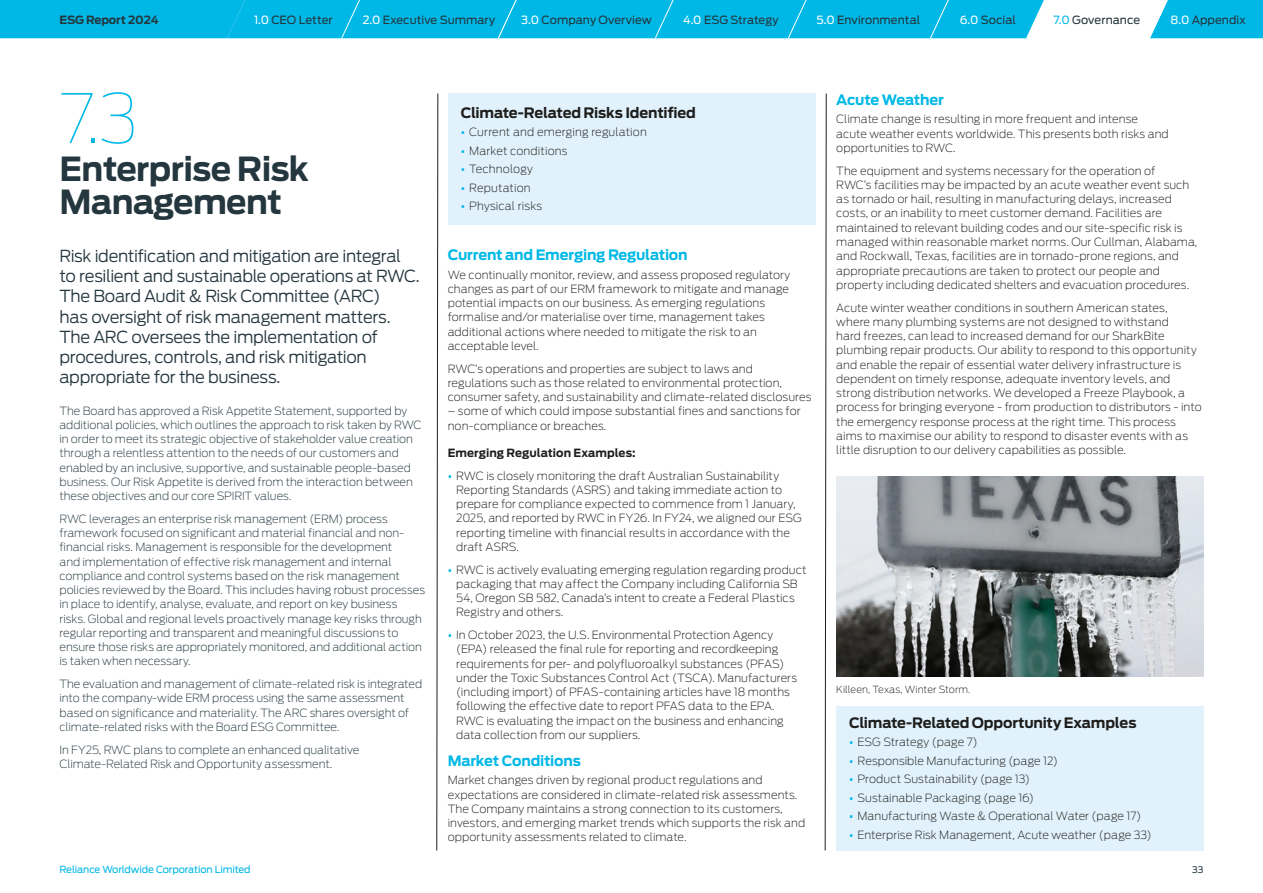
<style>
.page{position:relative;width:1263px;height:893px;background:#fff}
.page>*{position:absolute;margin:0;border:0;box-sizing:border-box;transform-origin:0 0}
.t1{font:100 67.5px "Antenna";color:#00b8e6}
.t2{font:700 33px/33px "Antenna";letter-spacing:-.02em;color:#24363e}
.t3{font:300 16.5px/20.2px "Antenna";letter-spacing:-.025em;color:#24363e}
.t4{font:700 14.25px "Antenna";letter-spacing:-.015em;color:#1d1d1b}
.t5{font:700 14.25px "Antenna";letter-spacing:-.015em;color:#00b8e6}
.t6{font:200 11.25px/14.2px "Antenna";letter-spacing:.005em;color:#1d1d1b}
.t7{font:200 11.25px/14.2px "Antenna";letter-spacing:-.005em;color:#24363e}
.t8{font:11.25px "Antenna";letter-spacing:.005em;color:#24363e}
.t9{font:700 11.25px "Antenna";letter-spacing:.005em;color:#1d1d1b}
.t10{font:700 11.25px "Antenna";letter-spacing:-.01em;color:#24363e}
.t11{font:9.75px "Antenna";letter-spacing:-.01em;color:#00b8e6}
.t12{font:200 9.75px "Antenna";letter-spacing:.005em;color:#1d1d1b}
.t13{font:9.15px "Antenna";color:#24363e}
.s1{color:#fff}
.s2{color:#00b8e6}
.s3{font-weight:700;color:#00b8e6}
</style>
<div class="page">
<svg style="left:436px;top:93px;width:2px;height:758px"></svg>
<svg style="left:825px;top:93px;width:2px;height:758px"></svg>
<img style="left:836px;top:477px;width:367px;height:199px">
<div style="left:448px;top:94px;width:367px;height:131px;background:#e1f2fc"></div>
<div style="left:836px;top:706px;width:367px;height:144px;background:#e1f2fc"></div>
<svg style="left:0;top:0;width:1263px;height:38px;background:#1abfe8"></svg>
<p class="t10" style="left:60px;top:12px;width:101px">ESG Report 2024</p>
<p class="t8" style="left:254px;top:12px;width:80px"><span class="s1">1.0</span> CEO Letter</p>
<p class="t8" style="left:363px;top:12px;width:134px"><span class="s1">2.0</span> Executive Summary</p>
<p class="t8" style="left:521px;top:12px;width:132px"><span class="s1">3.0</span> Company Overview</p>
<p class="t8" style="left:683px;top:12px;width:97px"><span class="s1">4.0</span> ESG Strategy</p>
<p class="t8" style="left:817px;top:12px;width:105px"><span class="s1">5.0</span> Environmental</p>
<p class="t8" style="left:960px;top:12px;width:58px"><span class="s1">6.0</span> Social</p>
<p class="t8" style="left:1054px;top:12px;width:88px"><span class="s2">7.0</span> Governance</p>
<p class="t8" style="left:1170px;top:12px;width:77px"><span class="s1">8.0</span> Appendix</p>
<h1 class="t1" style="left:60px;top:78px;width:81px">7.3</h1>
<h2 class="t2" style="left:60px;top:152px;width:251px">Enterprise Risk<br>Management</h2>
<p class="t3" style="left:60px;top:245px;width:362px">Risk identification and mitigation are integral to resilient and sustainable operations at RWC.<br>The Board Audit &amp; Risk Committee (ARC)<br>has oversight of risk management matters.<br>The ARC oversees the implementation of procedures, controls, and risk mitigation appropriate for the business.</p>
<p class="t7" style="left:60px;top:403px;width:364px">The Board has approved a Risk Appetite Statement, supported by additional policies, which outlines the approach to risk taken by RWC in order to meet its strategic objective of stakeholder value creation through a relentless attention to the needs of our customers and enabled by an inclusive, supportive, and sustainable people-based business. Our Risk Appetite is derived from the interaction between these objectives and our core SPIRIT values.</p>
<p class="t7" style="left:60px;top:512px;width:367px">RWC leverages an enterprise risk management (ERM) process framework focused on significant and material financial and non&shy;financial risks. Management is responsible for the development<br>and implementation of effective risk management and internal compliance and control systems based on the risk management policies reviewed by the Board. This includes having robust processes in place to identify, analyse, evaluate, and report on key business risks. Global and regional levels proactively manage key risks through regular reporting and transparent and meaningful discussions to ensure those risks are appropriately monitored, and additional action is taken when necessary.</p>
<p class="t7" style="left:60px;top:677px;width:364px">The evaluation and management of climate-related risk is integrated into the company-wide ERM process using the same assessment based on significance and materiality. The ARC shares oversight of climate-related risks with the Board ESG Committee.</p>
<p class="t7" style="left:60px;top:742px;width:301px">In FY25, RWC plans to complete an enhanced qualitative<br>Climate-Related Risk and Opportunity assessment.</p>
<p class="t11" style="left:60px;top:863px;width:193px">Reliance Worldwide Corporation Limited</p>
<p class="t4" style="left:461px;top:103px;width:237px">Climate-Related Risks Identified</p>
<p class="t6" style="left:461px;top:125px;width:188px"><span class="s3">•</span> Current and emerging regulation</p>
<p class="t6" style="left:461px;top:144px;width:108px"><span class="s3">•</span> Market conditions</p>
<p class="t6" style="left:461px;top:162px;width:74px"><span class="s3">•</span> Technology</p>
<p class="t6" style="left:461px;top:181px;width:72px"><span class="s3">•</span> Reputation</p>
<p class="t6" style="left:461px;top:199px;width:83px"><span class="s3">•</span> Physical risks</p>
<p class="t5" style="left:448px;top:245px;width:241px">Current and Emerging Regulation</p>
<p class="t6" style="left:448px;top:267px;width:344px">We continually monitor, review, and assess proposed regulatory changes as part of our ERM framework to mitigate and manage potential impacts on our business. As emerging regulations formalise and/or materialise over time, management takes additional actions where needed to mitigate the risk to an acceptable level.</p>
<p class="t6" style="left:448px;top:361px;width:365px">RWC’s operations and properties are subject to laws and regulations such as those related to environmental protection, consumer safety, and sustainability and climate-related disclosures</p>
<p class="t6" style="left:448px;top:404px;width:354px">– some of which could impose substantial fines and sanctions for non-compliance or breaches.</p>
<p class="t9" style="left:448px;top:445px;width:190px">Emerging Regulation Examples:</p>
<p class="t6" style="left:456px;top:468px;width:347px;text-indent:-9px"><span class="s3">•</span> RWC is closely monitoring the draft Australian Sustainability Reporting Standards (ASRS) and taking immediate action to prepare for compliance expected to commence from 1 January, 2025, and reported by RWC in FY26. In FY24, we aligned our ESG reporting timeline with financial results in accordance with the draft ASRS.</p>
<p class="t6" style="left:456px;top:562px;width:352px;text-indent:-9px"><span class="s3">•</span> RWC is actively evaluating emerging regulation regarding product packaging that may affect the Company including California SB 54, Oregon SB 582, Canada’s intent to create a Federal Plastics Registry and others.</p>
<p class="t6" style="left:456px;top:628px;width:342px;text-indent:-9px"><span class="s3">•</span> In October 2023, the U.S. Environmental Protection Agency (EPA) released the final rule for reporting and recordkeeping requirements for per- and polyfluoroalkyl substances (PFAS) under the Toxic Substances Control Act (TSCA). Manufacturers (including import) of PFAS-containing articles have 18 months following the effective date to report PFAS data to the EPA.<br>RWC is evaluating the impact on the business and enhancing data collection from our suppliers.</p>
<p class="t5" style="left:448px;top:751px;width:135px">Market Conditions</p>
<p class="t6" style="left:448px;top:773px;width:359px">Market changes driven by regional product regulations and expectations are considered in climate-related risk assessments.<br>The Company maintains a strong connection to its customers, investors, and emerging market trends which supports the risk and opportunity assessments related to climate.</p>
<p class="t5" style="left:836px;top:90px;width:109px">Acute Weather</p>
<p class="t6" style="left:836px;top:112px;width:334px">Climate change is resulting in more frequent and intense acute weather events worldwide. This presents both risks and opportunities to RWC.</p>
<p class="t6" style="left:836px;top:164px;width:363px">The equipment and systems necessary for the operation of<br>RWC’s facilities may be impacted by an acute weather event such as tornado or hail, resulting in manufacturing delays, increased costs, or an inability to meet customer demand. Facilities are maintained to relevant building codes and our site-specific risk is managed within reasonable market norms. Our Cullman, Alabama, and Rockwall, Texas, facilities are in tornado-prone regions, and appropriate precautions are taken to protect our people and property including dedicated shelters and evacuation procedures.</p>
<p class="t6" style="left:836px;top:300px;width:367px">Acute winter weather conditions in southern American states, where many plumbing systems are not designed to withstand<br>hard freezes, can lead to increased demand for our SharkBite plumbing repair products. Our ability to respond to this opportunity and enable the repair of essential water delivery infrastructure is dependent on timely response, adequate inventory levels, and strong distribution networks. We developed a Freeze Playbook, a process for bringing everyone - from production to distributors - into the emergency response process at the right time. This process aims to maximise our ability to respond to disaster events with as little disruption to our delivery capabilities as possible.</p>
<p class="t12" style="left:836px;top:683px;width:136px">Killeen, Texas, Winter Storm.</p>
<p class="t4" style="left:849px;top:713px;width:289px">Climate-Related Opportunity Examples</p>
<p class="t6" style="left:849px;top:735px;width:130px"><span class="s3">•</span> ESG Strategy (page 7)</p>
<p class="t6" style="left:849px;top:754px;width:210px"><span class="s3">•</span> Responsible Manufacturing (page 12)</p>
<p class="t6" style="left:849px;top:772px;width:182px"><span class="s3">•</span> Product Sustainability (page 13)</p>
<p class="t6" style="left:849px;top:791px;width:187px"><span class="s3">•</span> Sustainable Packaging (page 16)</p>
<p class="t6" style="left:849px;top:809px;width:294px"><span class="s3">•</span> Manufacturing Waste &amp; Operational Water (page 17)</p>
<p class="t6" style="left:849px;top:828px;width:304px"><span class="s3">•</span> Enterprise Risk Management, Acute weather (page 33)</p>
<p class="t13" style="left:1192px;top:863px;width:13px">33</p>
</div>
